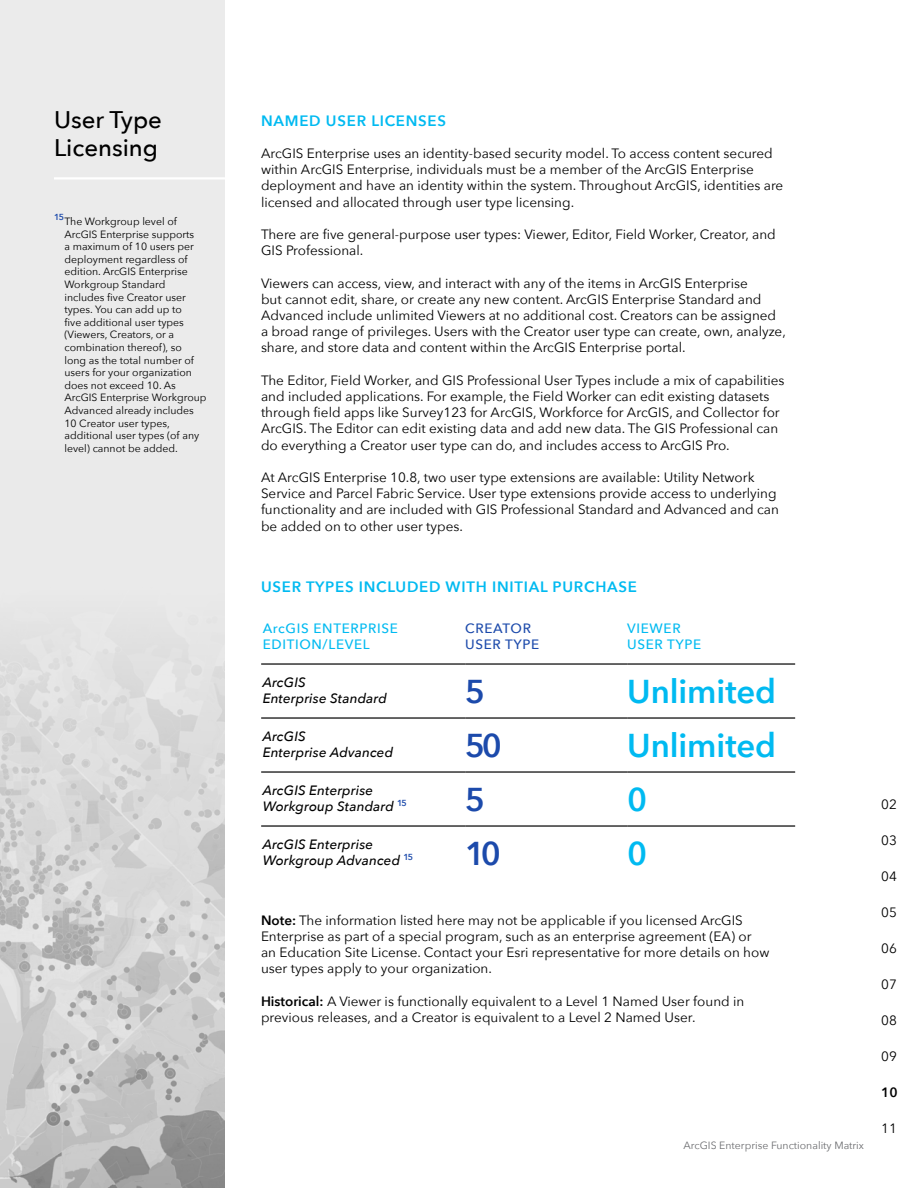
<style>
.page{position:relative;width:918px;height:1188px;background:#fff}
.page>*{position:absolute;margin:0;border:0;box-sizing:border-box;transform-origin:0 0}
.t1{font:600 33px "Avenir Next";letter-spacing:-.005em;color:#00baf1}
.t2{font:600 33px "Avenir Next";color:#1c4aab}
.t3{font:500 24px/28.8px "Avenir Next";color:#000}
.t4{font:600 15px "Avenir Next";letter-spacing:.05em;color:#00baf1}
.t5{font:13.5px/16.2px "Avenir Next";color:#000}
.t6{font:italic 500 13.5px/16.2px "Avenir Next";letter-spacing:.01em;color:#000}
.t7{font:500 13.5px/16.2px "Avenir Next";letter-spacing:.05em;color:#00baf1}
.t8{font:500 13.5px "Avenir Next";letter-spacing:.05em;color:#1c4aab}
.t9{font:600 13.5px "Avenir Next";color:#000}
.t10{font:10.5px/12.6px "Avenir Next";color:#000}
.t11{font:10.5px "Avenir Next";color:#6c6d70}
.t12{font:600 8.7px "Avenir Next";color:#1c4aab}
.s1{font-weight:600}
</style>
<div class="page">
<div style="left:0;top:0;width:225px;height:1188px;background:#ebebeb"></div>
<img style="left:0;top:639px;width:225px;height:549px">
<hr style="left:261px;top:663px;width:204px;height:2px;background:#333">
<hr style="left:465px;top:663px;width:162px;height:2px;background:#333">
<hr style="left:627px;top:663px;width:168px;height:2px;background:#333">
<hr style="left:261px;top:717px;width:204px;height:2px;background:#333">
<hr style="left:465px;top:717px;width:162px;height:2px;background:#333">
<hr style="left:627px;top:717px;width:168px;height:2px;background:#333">
<hr style="left:261px;top:771px;width:204px;height:2px;background:#333">
<hr style="left:465px;top:771px;width:162px;height:2px;background:#333">
<hr style="left:627px;top:771px;width:168px;height:2px;background:#333">
<hr style="left:261px;top:825px;width:204px;height:2px;background:#333">
<hr style="left:465px;top:825px;width:162px;height:2px;background:#333">
<hr style="left:627px;top:825px;width:168px;height:2px;background:#333">
<hr style="left:54px;top:177px;width:171px;height:3px;background:#fff">
<p class="t3" style="left:54px;top:104px;width:110px">User Type<br>Licensing</p>
<p class="t4" style="left:261px;top:107px;width:187px">NAMED USER LICENSES</p>
<p class="t5" style="left:261px;top:145px;width:524px">ArcGIS Enterprise uses an identity-based security model. To access content secured within ArcGIS Enterprise, individuals must be a member of the ArcGIS Enterprise deployment and have an identity within the system. Throughout ArcGIS, identities are</p>
<p class="t5" style="left:261px;top:193px;width:315px">licensed and allocated through user type licensing.</p>
<p class="t5" style="left:261px;top:226px;width:516px">There are five general-purpose user types: Viewer, Editor, Field Worker, Creator, and<br>GIS Professional.</p>
<p class="t5" style="left:261px;top:274px;width:526px">Viewers can access, view, and interact with any of the items in ArcGIS Enterprise<br>but cannot edit, share, or create any new content. ArcGIS Enterprise Standard and Advanced include unlimited Viewers at no additional cost. Creators can be assigned a broad range of privileges. Users with the Creator user type can create, own, analyze, share, and store data and content within the ArcGIS Enterprise portal.</p>
<p class="t5" style="left:261px;top:371px;width:525px">The Editor, Field Worker, and GIS Professional User Types include a mix of capabilities and included applications. For example, the Field Worker can edit existing datasets through field apps like Survey123 for ArcGIS, Workforce for ArcGIS, and Collector for ArcGIS. The Editor can edit existing data and add new data. The GIS Professional can do everything a Creator user type can do, and includes access to ArcGIS Pro.</p>
<p class="t5" style="left:261px;top:469px;width:520px">At ArcGIS Enterprise 10.8, two user type extensions are available: Utility Network Service and Parcel Fabric Service. User type extensions provide access to underlying functionality and are included with GIS Professional Standard and Advanced and can be added on to other user types.</p>
<p class="t12" style="left:54px;top:210px;width:12px">15</p>
<p class="t10" style="left:64px;top:215px;width:144px">The Workgroup level of<br>ArcGIS Enterprise supports<br>a maximum of 10 users per deployment regardless of edition. ArcGIS Enterprise<br>Workgroup Standard includes five Creator user types. You can add up to<br>five additional user types (Viewers, Creators, or a combination thereof), so<br>long as the total number of users for your organization does not exceed 10. As<br>ArcGIS Enterprise Workgroup<br>Advanced already includes<br>10 Creator user types, additional user types (of any level) cannot be added.</p>
<p class="t4" style="left:261px;top:574px;width:378px">USER TYPES INCLUDED WITH INITIAL PURCHASE</p>
<p class="t7" style="left:263px;top:620px;width:137px">ArcGIS ENTERPRISE<br>EDITION/LEVEL</p>
<p class="t8" style="left:465px;top:617px;width:67px">CREATOR</p>
<p class="t8" style="left:465px;top:633px;width:76px">USER TYPE</p>
<p class="t7" style="left:627px;top:620px;width:76px">VIEWER<br>USER TYPE</p>
<p class="t6" style="left:263px;top:673px;width:126px">ArcGIS<br>Enterprise Standard</p>
<p class="t2" style="left:465px;top:664px;width:22px">5</p>
<p class="t1" style="left:627px;top:664px;width:151px">Unlimited</p>
<p class="t6" style="left:263px;top:727px;width:132px">ArcGIS<br>Enterprise Advanced</p>
<p class="t2" style="left:465px;top:718px;width:38px">50</p>
<p class="t1" style="left:627px;top:718px;width:151px">Unlimited</p>
<p class="t6" style="left:263px;top:781px;width:146px">ArcGIS Enterprise<br>Workgroup Standard <sup>15</sup></p>
<p class="t2" style="left:465px;top:772px;width:22px">5</p>
<p class="t1" style="left:627px;top:772px;width:22px">0</p>
<p class="t6" style="left:263px;top:835px;width:152px">ArcGIS Enterprise<br>Workgroup Advanced <sup>15</sup></p>
<p class="t2" style="left:465px;top:826px;width:37px">10</p>
<p class="t1" style="left:627px;top:826px;width:22px">0</p>
<p class="t5" style="left:261px;top:911px;width:510px"><span class="s1">Note:</span> The information listed here may not be applicable if you licensed ArcGIS Enterprise as part of a special program, such as an enterprise agreement (EA) or an Education Site License. Contact your Esri representative for more details on how user types apply to your organization.</p>
<p class="t5" style="left:261px;top:992px;width:485px"><span class="s1">Historical:</span> A Viewer is functionally equivalent to a Level 1 Named User found in previous releases, and a Creator is equivalent to a Level 2 Named User.</p>
<p class="t11" style="left:684px;top:1136px;width:182px">ArcGIS Enterprise Functionality Matrix</p>
<p class="t5" style="left:881px;top:796px;width:17px">02</p>
<p class="t5" style="left:881px;top:832px;width:17px">03</p>
<p class="t5" style="left:881px;top:868px;width:17px">04</p>
<p class="t5" style="left:881px;top:904px;width:17px">05</p>
<p class="t5" style="left:881px;top:940px;width:17px">06</p>
<p class="t5" style="left:881px;top:976px;width:17px">07</p>
<p class="t5" style="left:881px;top:1012px;width:17px">08</p>
<p class="t5" style="left:881px;top:1048px;width:17px">09</p>
<p class="t9" style="left:881px;top:1081px;width:18px">10</p>
<p class="t5" style="left:881px;top:1120px;width:17px">11</p>
</div>
